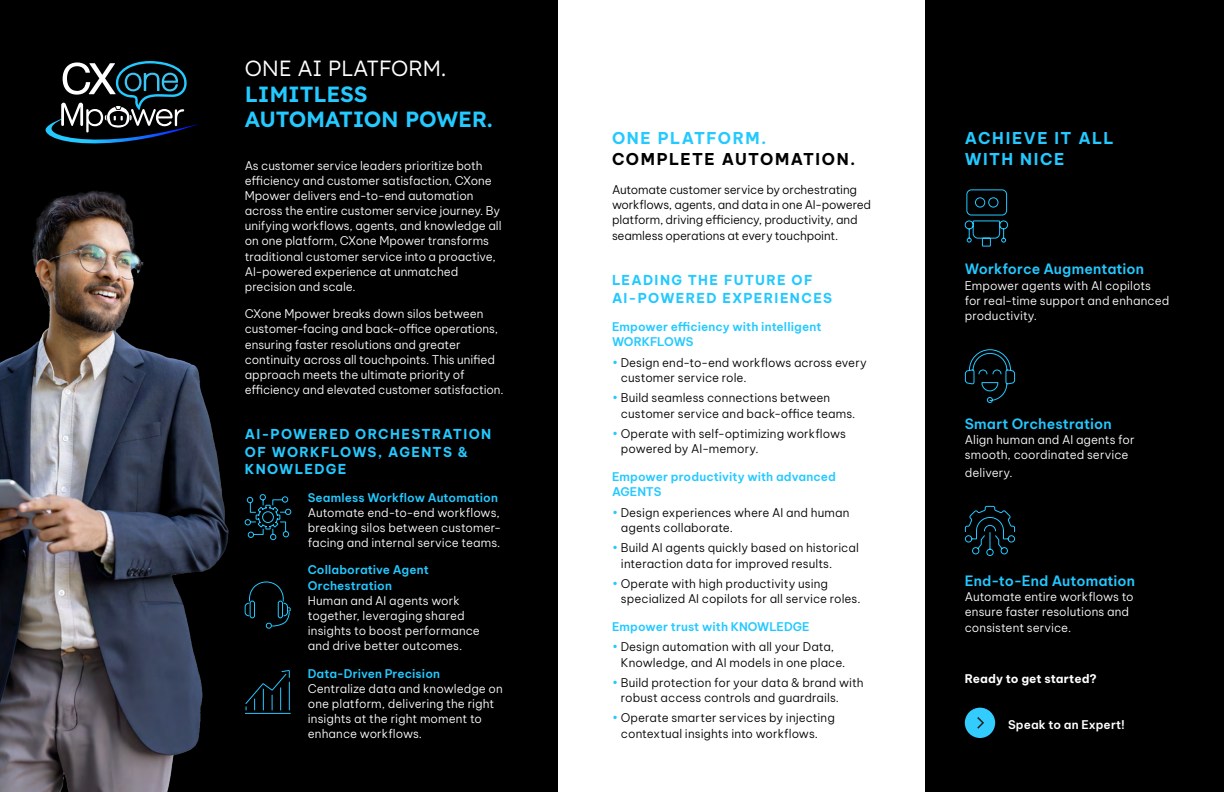
<style>
.page{position:relative;width:1224px;height:792px;background:#fff}
.page>*{position:absolute;margin:0;border:0;box-sizing:border-box;transform-origin:0 0}
.t1{font:22px/25px "Lexend";letter-spacing:-.01em;color:#23c9ff}
.t2{font:300 22px "Lexend";letter-spacing:-.01em;color:#fff}
.t3{font:700 16px/21px "Be Vietnam Pro";letter-spacing:.09em;color:#23c9ff}
.t4{font:700 16px "Be Vietnam Pro";letter-spacing:.085em;color:#000}
.t5{font:600 14px "Be Vietnam Pro";letter-spacing:.005em;color:#23c9ff}
.t6{font:700 13.4px/17.6px "Be Vietnam Pro";letter-spacing:.09em;color:#23c9ff}
.t7{font:300 11.8px/15.1px "Be Vietnam Pro";color:#fff}
.t8{font:300 11.8px/15.4px "Be Vietnam Pro";color:#000}
.t9{font:600 11.8px/15.4px "Be Vietnam Pro";letter-spacing:.005em;color:#23c9ff}
.t10{font:700 11.8px "Be Vietnam Pro";letter-spacing:.01em;color:#fff}
.t11{font:600 11.8px "Be Vietnam Pro";letter-spacing:.01em;color:#fff}
.s1{color:#23c9ff}
</style>
<div class="page">
<div style="left:0;top:0;width:558px;height:792px;background:#000"></div>
<svg style="left:274px;top:583px;width:17px;height:44px"></svg>
<svg style="left:274px;top:496px;width:18px;height:44px"></svg>
<svg style="left:274px;top:670px;width:16px;height:41px"></svg>
<hr style="left:245px;top:713px;width:45px;height:1px;background:#23c9ff">
<div style="left:925px;top:0;width:299px;height:792px;background:#000"></div>
<svg style="left:45px;top:61px;width:155px;height:83px"></svg>
<svg style="left:964px;top:189px;width:45px;height:58px"></svg>
<svg style="left:964px;top:505px;width:52px;height:51px"></svg>
<div style="left:965px;top:708px;width:30px;height:30px;background:#3cf;border-radius:50%"></div>
<svg style="left:977px;top:717px;width:7px;height:12px"></svg>
<svg style="left:964px;top:349px;width:52px;height:54px"></svg>
<img style="left:0;top:191px;width:274px;height:601px">
<h1 class="t2" style="left:245px;top:52px;width:203px">ONE AI PLATFORM.</h1>
<h1 class="t1" style="left:245px;top:80px;width:249px">LIMITLESS<br>AUTOMATION POWER.</h1>
<p class="t7" style="left:245px;top:157px;width:258px">As customer service leaders prioritize both efficiency and customer satisfaction, CXone Mpower delivers end-to-end automation across the entire customer service journey. By unifying workflows, agents, and knowledge all on one platform, CXone Mpower transforms traditional customer service into a proactive, AI-powered experience at unmatched precision and scale.</p>
<p class="t7" style="left:245px;top:305px;width:260px">CXone Mpower breaks down silos between customer-facing and back-office operations, ensuring faster resolutions and greater continuity across all touchpoints. This unified approach meets the ultimate priority of efficiency and elevated customer satisfaction.</p>
<p class="t6" style="left:245px;top:424px;width:248px">AI-POWERED ORCHESTRATION<br>OF WORKFLOWS, AGENTS &amp;<br>KNOWLEDGE</p>
<p class="t9" style="left:308px;top:488px;width:192px">Seamless Workflow Automation</p>
<p class="t7" style="left:308px;top:504px;width:195px">Automate end-to-end workflows, breaking silos between customer&shy;facing and internal service teams.</p>
<p class="t9" style="left:308px;top:561px;width:123px;line-height:15.1px">Collaborative Agent<br>Orchestration</p>
<p class="t7" style="left:308px;top:592px;width:174px">Human and AI agents work together, leveraging shared insights to boost performance and drive better outcomes.</p>
<p class="t9" style="left:308px;top:664px;width:134px">Data-Driven Precision</p>
<p class="t7" style="left:308px;top:680px;width:197px">Centralize data and knowledge on one platform, delivering the right insights at the right moment to enhance workflows.</p>
<h2 class="t3" style="left:612px;top:125px;width:156px">ONE PLATFORM.</h2>
<h2 class="t4" style="left:612px;top:145px;width:245px">COMPLETE AUTOMATION.</h2>
<p class="t8" style="left:612px;top:180px;width:261px">Automate customer service by orchestrating workflows, agents, and data in one AI-powered platform, driving efficiency, productivity, and seamless operations at every touchpoint.</p>
<p class="t6" style="left:612px;top:270px;width:222px;line-height:18px">LEADING THE FUTURE OF<br>AI-POWERED EXPERIENCES</p>
<p class="t9" style="left:612px;top:318px;width:211px">Empower efficiency with intelligent<br>WORKFLOWS</p>
<p class="t8" style="left:621px;top:353px;width:247px;text-indent:-9px"><span class="s1">•</span> Design end-to-end workflows across every customer service role.</p>
<p class="t8" style="left:621px;top:389px;width:236px;text-indent:-9px"><span class="s1">•</span> Build seamless connections between customer service and back-office teams.</p>
<p class="t8" style="left:621px;top:425px;width:226px;text-indent:-9px"><span class="s1">•</span> Operate with self-optimizing workflows powered by AI-memory.</p>
<p class="t9" style="left:612px;top:468px;width:225px">Empower productivity with advanced<br>AGENTS</p>
<p class="t8" style="left:621px;top:503px;width:230px;text-indent:-9px"><span class="s1">•</span> Design experiences where AI and human agents collaborate.</p>
<p class="t8" style="left:621px;top:539px;width:239px;text-indent:-9px"><span class="s1">•</span> Build AI agents quickly based on historical interaction data for improved results.</p>
<p class="t8" style="left:621px;top:575px;width:241px;text-indent:-9px"><span class="s1">•</span> Operate with high productivity using specialized AI copilots for all service roles.</p>
<p class="t9" style="left:612px;top:618px;width:199px">Empower trust with KNOWLEDGE</p>
<p class="t8" style="left:621px;top:638px;width:226px;text-indent:-9px"><span class="s1">•</span> Design automation with all your Data,<br>Knowledge, and AI models in one place.</p>
<p class="t8" style="left:621px;top:674px;width:244px;text-indent:-9px"><span class="s1">•</span> Build protection for your data &amp; brand with robust access controls and guardrails.</p>
<p class="t8" style="left:621px;top:709px;width:215px;text-indent:-9px"><span class="s1">•</span> Operate smarter services by injecting contextual insights into workflows.</p>
<p class="t11" style="left:1008px;top:714px;width:118px">Speak to an Expert!</p>
<h2 class="t3" style="left:965px;top:125px;width:151px">ACHIEVE IT ALL<br>WITH NICE</h2>
<p class="t5" style="left:965px;top:257px;width:181px">Workforce Augmentation</p>
<p class="t7" style="left:965px;top:277px;width:206px">Empower agents with AI copilots for real-time support and enhanced productivity.</p>
<p class="t5" style="left:965px;top:412px;width:148px">Smart Orchestration</p>
<p class="t7" style="left:965px;top:431px;width:171px">Align human and AI agents for smooth, coordinated service</p>
<p class="t7" style="left:965px;top:464px;width:49px">delivery.</p>
<p class="t5" style="left:965px;top:569px;width:172px">End-to-End Automation</p>
<p class="t7" style="left:965px;top:588px;width:170px">Automate entire workflows to ensure faster resolutions and consistent service.</p>
<p class="t10" style="left:965px;top:669px;width:133px">Ready to get started?</p>
</div>
